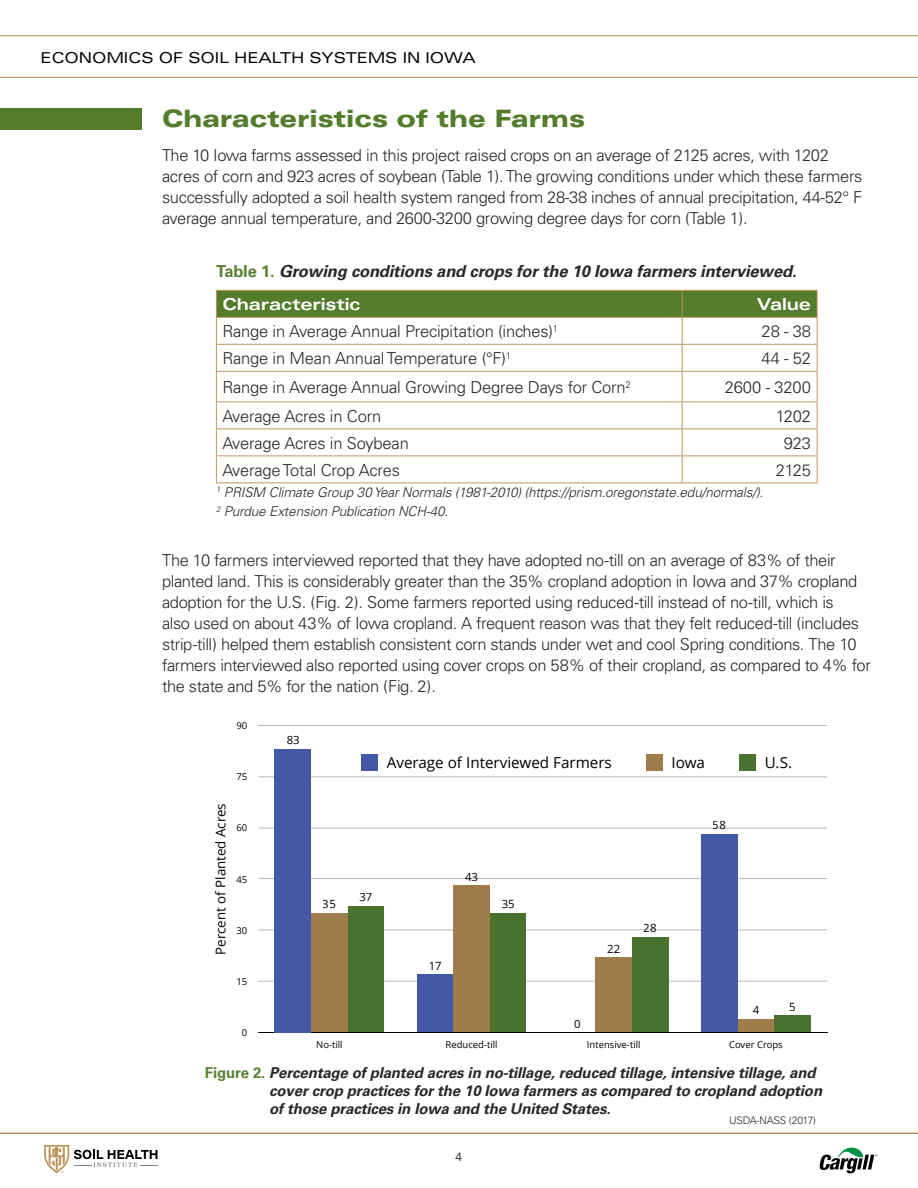
<style>
.page{position:relative;width:918px;height:1188px;background:#fff}
.page>*{position:absolute;margin:0;border:0;box-sizing:border-box;transform-origin:0 0}
.t1{font:900 expanded 24px "Univers";letter-spacing:-.01em;color:#537c2b}
.t2{font:300 16.5px/21px "Univers";letter-spacing:-.02em;color:#292829}
.t3{font:italic 700 16.5px/33.2px "Univers";letter-spacing:-.01em;color:#292829}
.t4{font:700 expanded 16.5px "Univers";letter-spacing:-.01em;color:#fff}
.t5{font:15.15px "Open Sans";color:#000}
.t6{font:italic 700 15px/18px "Univers";letter-spacing:-.01em;color:#292829}
.t7{font:expanded 15px "Univers";letter-spacing:-.01em;color:#000}
.t8{font:italic 300 13.5px/19.5px "Univers";letter-spacing:-.01em;color:#292829}
.t9{font:13.35px "Open Sans";color:#000}
.t10{font:300 12px "Univers";color:#000}
.t11{font:11.4px "Open Sans";color:#000}
.t12{font:300 10.5px "Univers";letter-spacing:-.01em;color:#292829}
.t13{font:9.45px "Open Sans";color:#000}
.s1{font-style:normal;color:#5a8132}
.s2{font-style:normal;font-stretch:expanded;color:#fff}
</style>
<div class="page">
<hr style="left:0;top:35px;width:918px;height:1px;background:#c0955b">
<hr style="left:0;top:77px;width:918px;height:1px;background:#c0955b">
<svg style="left:819px;top:1147px;width:58px;height:26px"></svg>
<svg style="left:44px;top:1145px;width:114px;height:28px"></svg>
<hr style="left:0;top:1132px;width:918px;height:2px;background:#c0955b">
<svg style="left:216px;top:290px;width:602px;height:81px"></svg>
<hr style="left:216px;top:371px;width:466px;height:1px;background:#c0955b">
<hr style="left:216px;top:372px;width:1px;height:30px;background:#c0955b">
<hr style="left:682px;top:371px;width:136px;height:1px;background:#c0955b">
<hr style="left:682px;top:372px;width:1px;height:30px;background:#c0955b">
<hr style="left:817px;top:372px;width:1px;height:30px;background:#c0955b">
<hr style="left:216px;top:402px;width:466px;height:1px;background:#c0955b">
<hr style="left:682px;top:402px;width:136px;height:1px;background:#c0955b">
<hr style="left:216px;top:429px;width:466px;height:1px;background:#c0955b">
<hr style="left:682px;top:429px;width:136px;height:1px;background:#c0955b">
<hr style="left:216px;top:456px;width:466px;height:1px;background:#c0955b">
<svg style="left:216px;top:402px;width:1px;height:81px"></svg>
<hr style="left:682px;top:456px;width:136px;height:1px;background:#c0955b">
<svg style="left:682px;top:402px;width:1px;height:81px"></svg>
<svg style="left:817px;top:402px;width:1px;height:81px"></svg>
<hr style="left:216px;top:483px;width:466px;height:1px;background:#c0955b">
<hr style="left:682px;top:483px;width:136px;height:1px;background:#c0955b">
<hr style="left:258px;top:981px;width:569px;height:1px;background:#b8b8b8">
<hr style="left:258px;top:930px;width:569px;height:1px;background:#b8b8b8">
<hr style="left:258px;top:878px;width:569px;height:1px;background:#b8b8b8">
<hr style="left:258px;top:828px;width:569px;height:1px;background:#b8b8b8">
<hr style="left:258px;top:777px;width:569px;height:1px;background:#b8b8b8">
<hr style="left:258px;top:725px;width:569px;height:1px;background:#b8b8b8">
<hr style="left:259px;top:1032px;width:568px;height:1px;background:#000">
<div style="left:348px;top:906px;width:36px;height:126px;background:#4a722f"></div>
<div style="left:490px;top:913px;width:36px;height:119px;background:#4a722f"></div>
<div style="left:632px;top:937px;width:37px;height:95px;background:#4a722f"></div>
<div style="left:774px;top:1016px;width:37px;height:16px;background:#4a722f"></div>
<div style="left:311px;top:913px;width:37px;height:119px;background:#9f7c49"></div>
<div style="left:453px;top:886px;width:37px;height:146px;background:#9f7c49"></div>
<div style="left:595px;top:958px;width:37px;height:74px;background:#9f7c49"></div>
<div style="left:738px;top:1019px;width:36px;height:13px;background:#9f7c49"></div>
<div style="left:275px;top:749px;width:36px;height:283px;background:#4558a7"></div>
<div style="left:417px;top:975px;width:36px;height:57px;background:#4558a7"></div>
<div style="left:701px;top:835px;width:37px;height:197px;background:#4558a7"></div>
<div style="left:362px;top:754px;width:16px;height:16px;background:#4558a7"></div>
<div style="left:647px;top:754px;width:16px;height:16px;background:#9f7c49"></div>
<div style="left:740px;top:754px;width:16px;height:16px;background:#4a722f"></div>
<div style="left:0;top:108px;width:142px;height:22px;background:#537c2b"></div>
<p class="t7" style="left:40px;top:49px;width:437px">ECONOMICS OF SOIL HEALTH SYSTEMS IN IOWA</p>
<h1 class="t1" style="left:162px;top:104px;width:425px">Characteristics of the Farms</h1>
<p class="t2" style="left:162px;top:145px;width:702px">The 10 Iowa farms assessed in this project raised crops on an average of 2125 acres, with 1202 acres of corn and 923 acres of soybean (Table 1). The growing conditions under which these farmers successfully adopted a soil health system ranged from 28-38 inches of annual precipitation, 44-52° F average annual temperature, and 2600-3200 growing degree days for corn (Table 1).</p>
<p class="t3" style="left:222px;top:255px;width:576px;text-indent:-6px"><span class="s1">Table 1.</span> Growing conditions and crops for the 10 Iowa farmers interviewed.<br><span class="s2">Characteristic</span></p>
<p class="t4" style="left:757px;top:295px;width:56px">Value</p>
<p class="t2" style="left:222px;top:321px;width:337px">Range in Average Annual Precipitation (inches)<sup>1</sup></p>
<p class="t2" style="left:762px;top:321px;width:51px">28 - 38</p>
<p class="t2" style="left:222px;top:348px;width:290px">Range in Mean Annual Temperature (°F)<sup>1</sup></p>
<p class="t2" style="left:762px;top:348px;width:51px">44 - 52</p>
<p class="t2" style="left:222px;top:377px;width:410px">Range in Average Annual Growing Degree Days for Corn<sup>2</sup></p>
<p class="t2" style="left:725px;top:377px;width:88px">2600 - 3200</p>
<p class="t2" style="left:222px;top:406px;width:160px">Average Acres in Corn</p>
<p class="t2" style="left:776px;top:406px;width:37px">1202</p>
<p class="t2" style="left:222px;top:433px;width:188px">Average Acres in Soybean</p>
<p class="t2" style="left:784px;top:433px;width:29px">923</p>
<p class="t2" style="left:222px;top:460px;width:179px">Average Total Crop Acres</p>
<p class="t2" style="left:776px;top:460px;width:37px">2125</p>
<p class="t8" style="left:216px;top:482px;width:549px"><sup>1</sup> PRISM Climate Group 30 Year Normals (1981-2010) (https://prism.oregonstate.edu/normals/).<br><sup>2</sup> Purdue Extension Publication NCH-40.</p>
<p class="t2" style="left:162px;top:549px;width:710px">The 10 farmers interviewed reported that they have adopted no-till on an average of 83% of their planted land. This is considerably greater than the 35% cropland adoption in Iowa and 37% cropland adoption for the U.S. (Fig. 2). Some farmers reported using reduced-till instead of no-till, which is<br>also used on about 43% of Iowa cropland. A frequent reason was that they felt reduced-till (includes strip-till) helped them establish consistent corn stands under wet and cool Spring conditions. The 10 farmers interviewed also reported using cover crops on 58% of their cropland, as compared to 4% for the state and 5% for the nation (Fig. 2).</p>
<p class="t13" style="left:236px;top:719px;width:12px">90</p>
<p class="t9" style="left:212px;top:955px;width:153px;rotate:-90deg">Percent of Planted Acres</p>
<p class="t13" style="left:236px;top:770px;width:12px">75</p>
<p class="t13" style="left:236px;top:821px;width:12px">60</p>
<p class="t13" style="left:236px;top:873px;width:12px">45</p>
<p class="t13" style="left:236px;top:924px;width:12px">30</p>
<p class="t13" style="left:236px;top:975px;width:12px">15</p>
<p class="t13" style="left:242px;top:1027px;width:7px">0</p>
<p class="t11" style="left:286px;top:732px;width:15px">83</p>
<p class="t5" style="left:387px;top:752px;width:227px">Average of Interviewed Farmers</p>
<p class="t5" style="left:672px;top:752px;width:35px">Iowa</p>
<p class="t5" style="left:765px;top:752px;width:29px">U.S.</p>
<p class="t11" style="left:323px;top:896px;width:15px">35</p>
<p class="t11" style="left:359px;top:889px;width:15px">37</p>
<p class="t11" style="left:465px;top:869px;width:15px">43</p>
<p class="t11" style="left:429px;top:958px;width:15px">17</p>
<p class="t11" style="left:502px;top:896px;width:15px">35</p>
<p class="t11" style="left:574px;top:1016px;width:8px">0</p>
<p class="t11" style="left:607px;top:941px;width:15px">22</p>
<p class="t11" style="left:644px;top:920px;width:15px">28</p>
<p class="t11" style="left:713px;top:818px;width:15px">58</p>
<p class="t11" style="left:753px;top:1002px;width:8px">4</p>
<p class="t11" style="left:789px;top:999px;width:8px">5</p>
<p class="t13" style="left:316px;top:1038px;width:28px">No-till</p>
<p class="t13" style="left:446px;top:1038px;width:54px">Reduced-till</p>
<p class="t13" style="left:587px;top:1038px;width:55px">Intensive-till</p>
<p class="t13" style="left:729px;top:1038px;width:55px">Cover Crops</p>
<p class="t6" style="left:269px;top:1064px;width:554px;text-indent:-64px"><span class="s1">Figure 2.</span> Percentage of planted acres in no-tillage, reduced tillage, intensive tillage, and cover crop practices for the 10 Iowa farmers as compared to cropland adoption of those practices in Iowa and the United States.</p>
<p class="t12" style="left:729px;top:1114px;width:89px">USDA-NASS (2017)</p>
<p class="t10" style="left:456px;top:1149px;width:8px">4</p>
</div>
